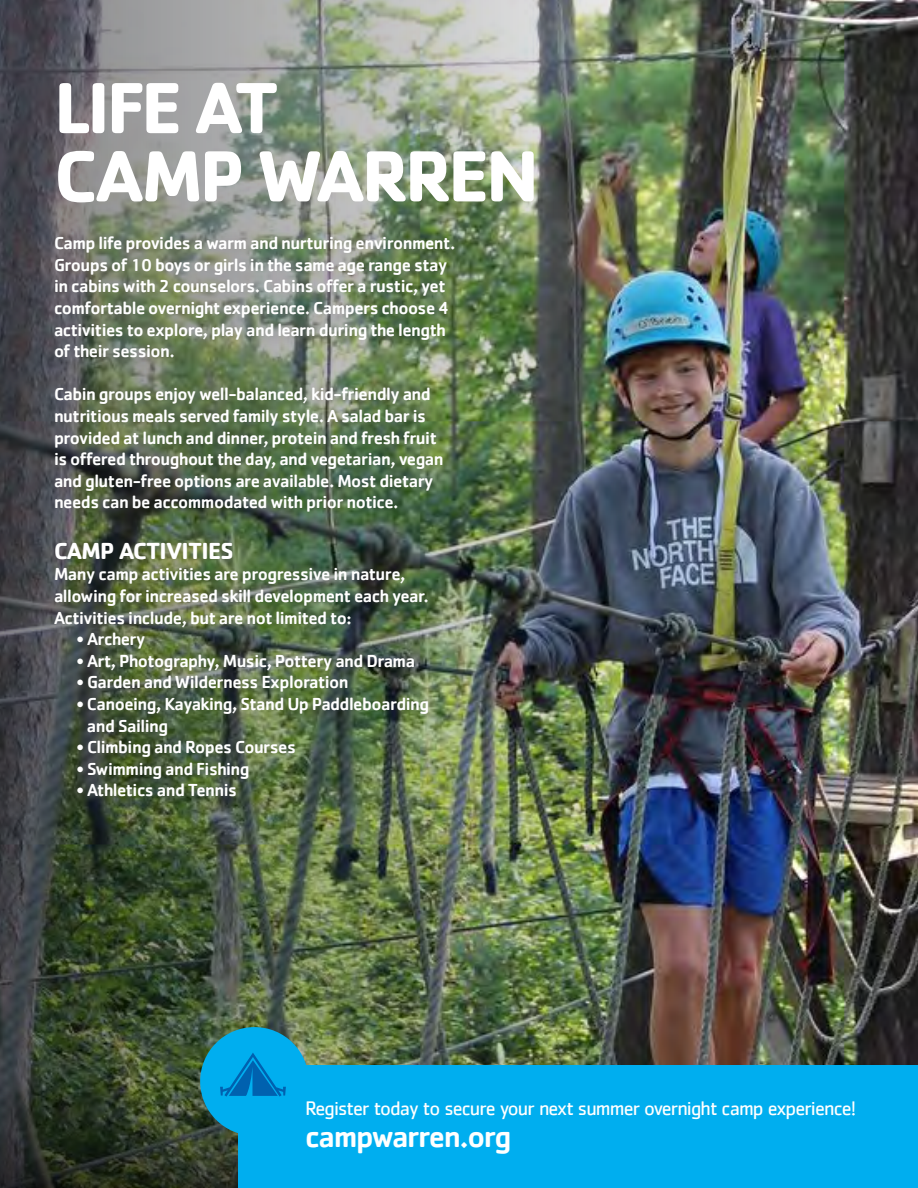
<style>
.page{position:relative;width:918px;height:1188px;background:#fff}
.page>*{position:absolute;margin:0;border:0;box-sizing:border-box;transform-origin:0 0}
.t1{font:700 75px/68.2px "Cachet";letter-spacing:-.045em;color:#fff}
.t2{font:500 31.05px "Cachet";letter-spacing:-.045em;color:#fff}
.t3{font:700 24px "Cachet";letter-spacing:-.03em;color:#fff}
.t4{font:20.25px "Cachet";letter-spacing:-.045em;color:#fff}
.t5{font:500 18px/21.6px "Cachet";letter-spacing:-.03em;color:#fff}
</style>
<div class="page">
<img style="left:740px;top:0;width:178px;height:1066px">
<img style="left:0;top:0;width:740px;height:1089px">
<svg style="left:0;top:1089px;width:239px;height:99px;background:#2c3626"></svg>
<div style="left:41px;top:224px;width:428px;height:588px;background:#231f20;opacity:.2"></div>
<div style="left:239px;top:1066px;width:679px;height:122px;background:#00aeef"></div>
<div style="left:200px;top:1027px;width:109px;height:109px;background:#00aeef;border-radius:50%"></div>
<svg style="left:220px;top:1053px;width:66px;height:44px"></svg>
<h1 class="t1" style="left:54px;top:71px;width:487px">LIFE AT<br>CAMP WARREN</h1>
<p class="t5" style="left:54px;top:232px;width:403px">Camp life provides a warm and nurturing environment.<br>Groups of 10 boys or girls in the same age range stay in cabins with 2 counselors. Cabins offer a rustic, yet comfortable overnight experience. Campers choose 4 activities to explore, play and learn during the length of their session.</p>
<p class="t5" style="left:54px;top:383px;width:391px">Cabin groups enjoy well-balanced, kid-friendly and nutritious meals served family style. A salad bar is provided at lunch and dinner, protein and fresh fruit is offered throughout the day, and vegetarian, vegan and gluten-free options are available. Most dietary needs can be accommodated with prior notice.</p>
<h3 class="t3" style="left:54px;top:535px;width:181px">CAMP ACTIVITIES</h3>
<p class="t5" style="left:54px;top:563px;width:376px">Many camp activities are progressive in nature, allowing for increased skill development each year.<br>Activities include, but are not limited to:</p>
<p class="t5" style="left:77px;top:628px;width:71px">• Archery</p>
<p class="t5" style="left:77px;top:649px;width:340px">• Art, Photography, Music, Pottery and Drama</p>
<p class="t5" style="left:77px;top:671px;width:274px">• Garden and Wilderness Exploration</p>
<p class="t5" style="left:87px;top:693px;width:344px;text-indent:-10px">• Canoeing, Kayaking, Stand Up Paddleboarding and Sailing</p>
<p class="t5" style="left:77px;top:736px;width:221px">• Climbing and Ropes Courses</p>
<p class="t5" style="left:77px;top:757px;width:175px">• Swimming and Fishing</p>
<p class="t5" style="left:77px;top:779px;width:162px">• Athletics and Tennis</p>
<p class="t4" style="left:305px;top:1097px;width:553px">Register today to secure your next summer overnight camp experience!</p>
<h2 class="t2" style="left:305px;top:1117px;width:208px">campwarren.org</h2>
</div>
